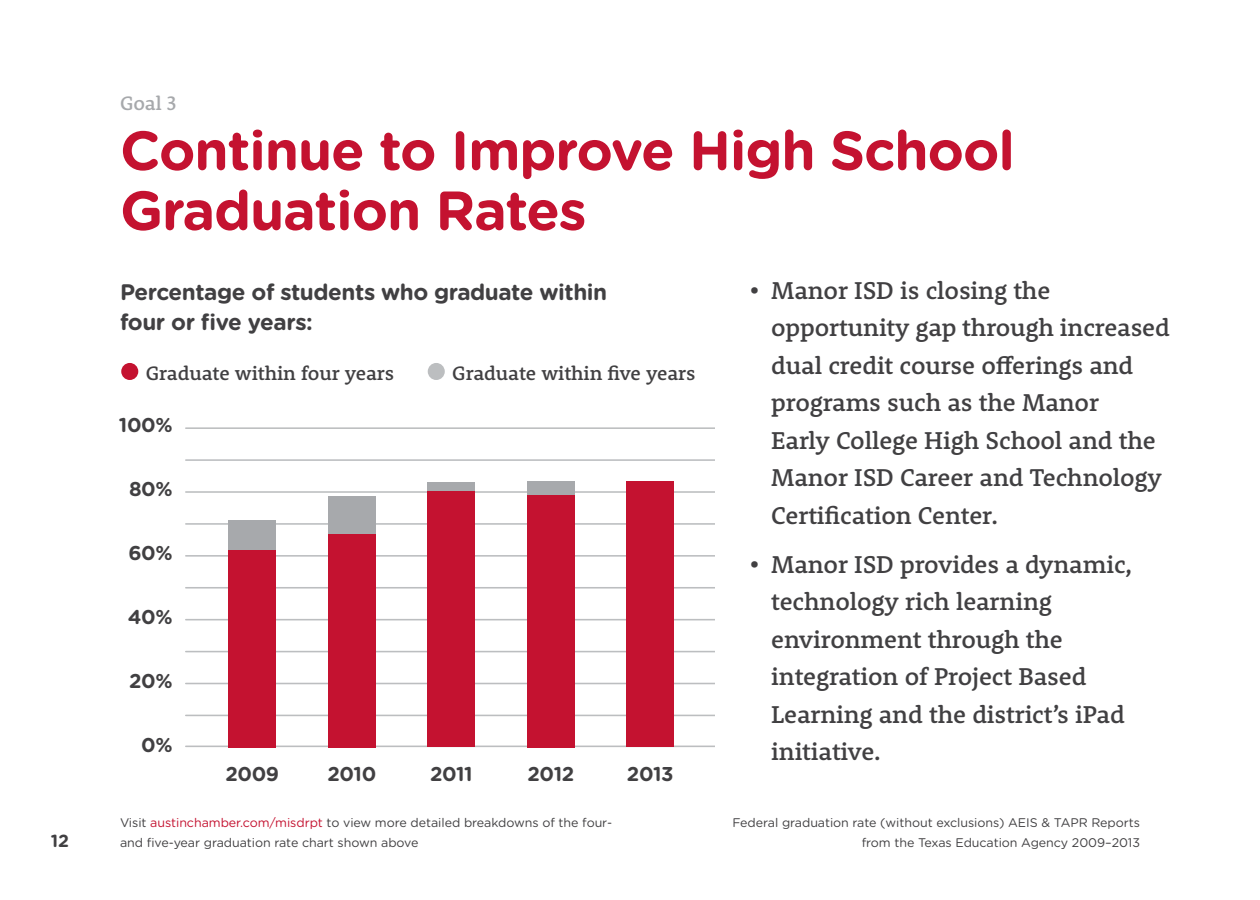
<style>
.page{position:relative;width:1260px;height:900px;background:#fff}
.page>*{position:absolute;margin:0;border:0;box-sizing:border-box;transform-origin:0 0}
.t1{font:700 55px/60px "Gotham Rounded";letter-spacing:-.02em;color:#c41230}
.t2{font:500 25px/37.5px "Rooney Pro";letter-spacing:-.005em;color:#414042}
.t3{font:700 22.5px/30px "Gotham Rounded";letter-spacing:-.02em;color:#414042}
.t4{font:500 20px "Rooney Pro";letter-spacing:-.005em;color:#414042}
.t5{font:700 20px "Gotham Rounded";letter-spacing:-.02em;color:#414042}
.t6{font:500 20px "Rooney Pro";color:#a7a9ac}
.t7{font:700 17.5px "Gotham Rounded";color:#414042}
.t8{font:12.5px/20px "Gotham Rounded";letter-spacing:-.005em;color:#414042;text-align:right}
.s1{color:#c41230}
</style>
<div class="page">
<hr style="left:186px;top:746px;width:529px;height:1px;background:#bcbec0">
<hr style="left:186px;top:683px;width:529px;height:1px;background:#bcbec0">
<hr style="left:186px;top:715px;width:529px;height:1px;background:#bcbec0">
<hr style="left:186px;top:619px;width:529px;height:1px;background:#bcbec0">
<hr style="left:186px;top:651px;width:529px;height:1px;background:#bcbec0">
<hr style="left:186px;top:555px;width:529px;height:2px;background:#bcbec0">
<hr style="left:186px;top:587px;width:529px;height:2px;background:#bcbec0">
<hr style="left:186px;top:491px;width:529px;height:2px;background:#bcbec0">
<hr style="left:186px;top:523px;width:529px;height:2px;background:#bcbec0">
<hr style="left:186px;top:427px;width:529px;height:2px;background:#bcbec0">
<hr style="left:186px;top:459px;width:529px;height:2px;background:#bcbec0">
<div style="left:626px;top:482px;width:48px;height:265px;background:#c41230"></div>
<div style="left:527px;top:482px;width:48px;height:265px;background:#a7a9ac"></div>
<div style="left:527px;top:495px;width:48px;height:252px;background:#c41230"></div>
<div style="left:427px;top:483px;width:48px;height:264px;background:#a7a9ac"></div>
<div style="left:427px;top:492px;width:48px;height:255px;background:#c41230"></div>
<div style="left:328px;top:497px;width:48px;height:250px;background:#a7a9ac"></div>
<div style="left:328px;top:534px;width:48px;height:213px;background:#c41230"></div>
<div style="left:228px;top:520px;width:48px;height:227px;background:#a7a9ac"></div>
<div style="left:228px;top:550px;width:48px;height:197px;background:#c41230"></div>
<div style="left:121px;top:363px;width:17px;height:17px;background:#c41230;border-radius:50%"></div>
<div style="left:428px;top:363px;width:17px;height:17px;background:#bcbec0;border-radius:50%"></div>
<p class="t7" style="left:51px;top:828px;width:20px">12</p>
<p class="t6" style="left:120px;top:89px;width:58px">Goal 3</p>
<h1 class="t1" style="left:120px;top:118px;width:896px">Continue to Improve High School<br>Graduation Rates</h1>
<p class="t3" style="left:120px;top:276px;width:489px">Percentage of students who graduate within four or five years:</p>
<p class="t4" style="left:146px;top:360px;width:250px">Graduate within four years</p>
<p class="t4" style="left:452px;top:360px;width:245px">Graduate within five years</p>
<p class="t5" style="left:119px;top:411px;width:55px">100%</p>
<p class="t5" style="left:129px;top:474px;width:45px">80%</p>
<p class="t5" style="left:128px;top:538px;width:46px">60%</p>
<p class="t5" style="left:128px;top:602px;width:46px">40%</p>
<p class="t5" style="left:129px;top:666px;width:45px">20%</p>
<p class="t5" style="left:141px;top:730px;width:33px">0%</p>
<p class="t5" style="left:226px;top:759px;width:55px">2009</p>
<p class="t5" style="left:327px;top:759px;width:50px">2010</p>
<p class="t5" style="left:430px;top:759px;width:44px">2011</p>
<p class="t5" style="left:527px;top:759px;width:48px">2012</p>
<p class="t5" style="left:627px;top:759px;width:48px">2013</p>
<p class="t8" style="left:120px;top:812px;width:494px;text-align:left">Visit <span class="s1">austinchamber.com/misdrpt</span> to view more detailed breakdowns of the four&shy;and five-year graduation rate chart shown above</p>
<p class="t2" style="left:771px;top:271px;width:400px;text-indent:-22px">• Manor ISD is closing the opportunity gap through increased dual credit course offerings and programs such as the Manor<br>Early College High School and the<br>Manor ISD Career and Technology<br>Certification Center.</p>
<p class="t2" style="left:771px;top:544px;width:363px;text-indent:-22px">• Manor ISD provides a dynamic, technology rich learning environment through the integration of Project Based<br>Learning and the district’s iPad initiative.</p>
<p class="t8" style="left:732px;top:812px;width:409px">Federal graduation rate (without exclusions) AEIS &amp; TAPR Reports from the Texas Education Agency 2009–2013</p>
</div>
